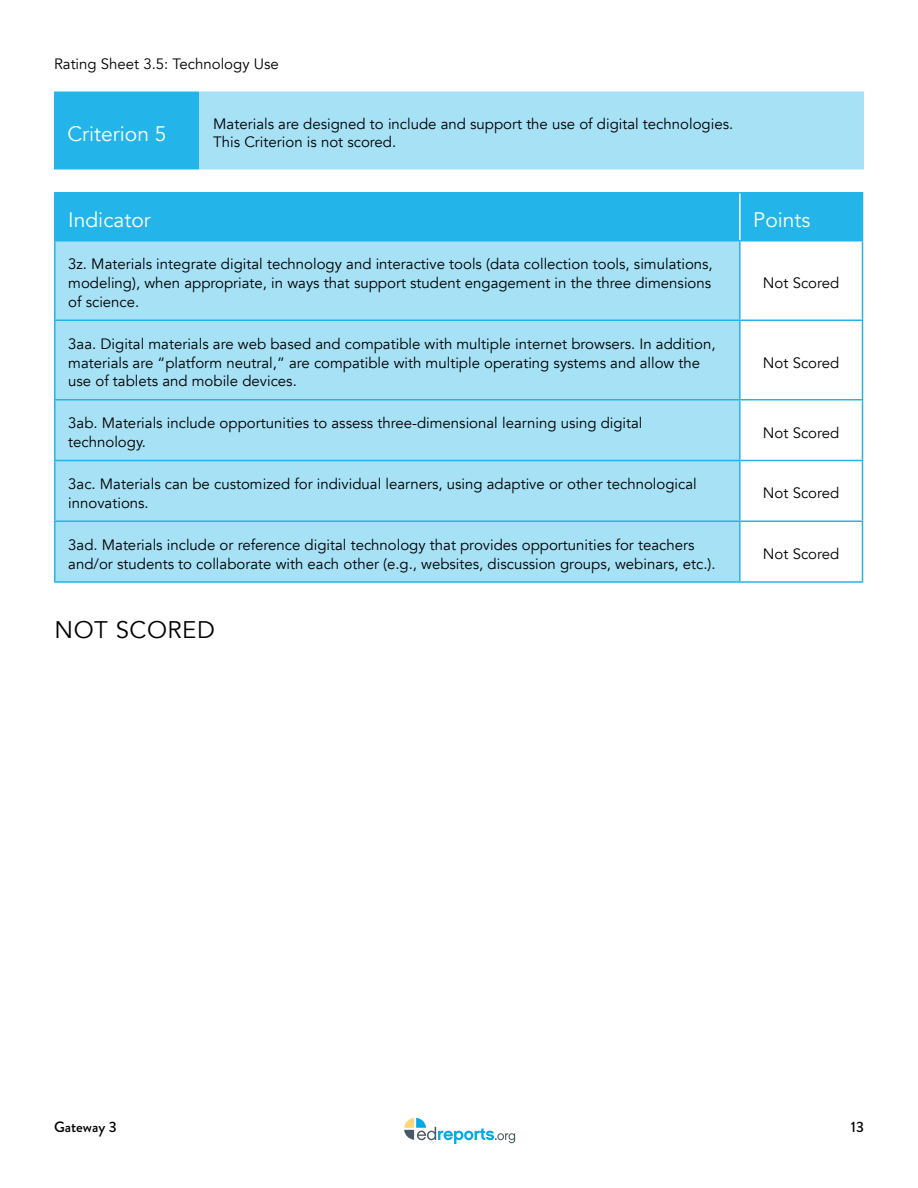
<style>
.page{position:relative;width:918px;height:1188px;background:#fff}
.page>*{position:absolute;margin:0;border:0;box-sizing:border-box;transform-origin:0 0}
.t1{font:500 24px "Avenir";letter-spacing:.02em;color:#000}
.t2{font:900 21px "Avenir";color:#fff}
.t3{font:15px/18.8px "Avenir";color:#000}
.t4{font:900 15px "Avenir";color:#000}
.t5{font:15px "Avenir";color:#000}
.t6{font:500 15px "Brandon Grotesque";color:#000}
</style>
<div class="page">
<svg style="left:404px;top:1118px;width:111px;height:26px"></svg>
<div style="left:54px;top:90px;width:146px;height:81px;background:#23b5e9"></div>
<div style="left:200px;top:90px;width:664px;height:81px;background:#a7e1f6"></div>
<svg style="left:54px;top:90px;width:146px;height:2px"></svg>
<svg style="left:200px;top:90px;width:664px;height:2px"></svg>
<hr style="left:54px;top:170px;width:146px;height:2px;background:#fff">
<hr style="left:200px;top:170px;width:664px;height:2px;background:#fff">
<div style="left:56px;top:194px;width:806px;height:46px;background:#23b5e9"></div>
<div style="left:56px;top:242px;width:683px;height:339px;background:#a7e1f6"></div>
<hr style="left:54px;top:240px;width:686px;height:2px;background:#23b5e9">
<hr style="left:54px;top:242px;width:2px;height:78px;background:#23b5e9">
<hr style="left:740px;top:240px;width:123px;height:2px;background:#23b5e9">
<hr style="left:739px;top:242px;width:2px;height:78px;background:#23b5e9">
<hr style="left:862px;top:242px;width:1px;height:78px;background:#23b5e9">
<hr style="left:54px;top:320px;width:686px;height:1px;background:#23b5e9">
<hr style="left:54px;top:321px;width:2px;height:78px;background:#23b5e9">
<hr style="left:740px;top:320px;width:123px;height:1px;background:#23b5e9">
<hr style="left:739px;top:321px;width:2px;height:78px;background:#23b5e9">
<hr style="left:862px;top:321px;width:1px;height:78px;background:#23b5e9">
<hr style="left:54px;top:399px;width:686px;height:1px;background:#23b5e9">
<hr style="left:54px;top:400px;width:2px;height:60px;background:#23b5e9">
<hr style="left:740px;top:399px;width:123px;height:1px;background:#23b5e9">
<hr style="left:739px;top:400px;width:2px;height:60px;background:#23b5e9">
<hr style="left:862px;top:400px;width:1px;height:60px;background:#23b5e9">
<hr style="left:54px;top:460px;width:686px;height:1px;background:#23b5e9">
<hr style="left:54px;top:461px;width:2px;height:59px;background:#23b5e9">
<hr style="left:740px;top:460px;width:123px;height:1px;background:#23b5e9">
<hr style="left:739px;top:461px;width:2px;height:59px;background:#23b5e9">
<hr style="left:862px;top:461px;width:1px;height:59px;background:#23b5e9">
<hr style="left:54px;top:520px;width:686px;height:2px;background:#23b5e9">
<hr style="left:54px;top:522px;width:2px;height:59px;background:#23b5e9">
<hr style="left:740px;top:520px;width:123px;height:2px;background:#23b5e9">
<hr style="left:739px;top:522px;width:2px;height:59px;background:#23b5e9">
<hr style="left:862px;top:522px;width:1px;height:59px;background:#23b5e9">
<hr style="left:54px;top:581px;width:686px;height:2px;background:#23b5e9">
<hr style="left:740px;top:581px;width:123px;height:2px;background:#23b5e9">
<hr style="left:740px;top:192px;width:123px;height:2px;background:#23b5e9">
<hr style="left:862px;top:194px;width:1px;height:46px;background:#23b5e9">
<hr style="left:54px;top:192px;width:686px;height:2px;background:#23b5e9">
<hr style="left:54px;top:194px;width:2px;height:46px;background:#23b5e9">
<hr style="left:739px;top:194px;width:2px;height:46px;background:#fff">
<p class="t4" style="left:54px;top:55px;width:226px">Rating Sheet 3.5: Technology Use</p>
<h2 class="t2" style="left:68px;top:121px;width:101px">Criterion 5</h2>
<p class="t4" style="left:213px;top:115px;width:521px">Materials are designed to include and support the use of digital technologies.</p>
<p class="t5" style="left:213px;top:133px;width:184px">This Criterion is not scored.</p>
<h2 class="t2" style="left:68px;top:208px;width:84px">Indicator</h2>
<h2 class="t2" style="left:753px;top:208px;width:59px">Points</h2>
<p class="t3" style="left:68px;top:255px;width:646px;text-align:justify">3z. Materials integrate digital technology and interactive tools (data collection tools, simulations, modeling), when appropriate, in ways that support student engagement in the three dimensions of science.</p>
<p class="t4" style="left:763px;top:274px;width:78px">Not Scored</p>
<p class="t3" style="left:68px;top:334px;width:649px">3aa. Digital materials are web based and compatible with multiple internet browsers. In addition, materials are “platform neutral,” are compatible with multiple operating systems and allow the use of tablets and mobile devices.</p>
<p class="t4" style="left:763px;top:353px;width:78px">Not Scored</p>
<p class="t3" style="left:68px;top:414px;width:576px">3ab. Materials include opportunities to assess three-dimensional learning using digital technology.</p>
<p class="t4" style="left:763px;top:424px;width:78px">Not Scored</p>
<p class="t3" style="left:68px;top:475px;width:630px">3ac. Materials can be customized for individual learners, using adaptive or other technological innovations.</p>
<p class="t4" style="left:763px;top:484px;width:78px">Not Scored</p>
<p class="t3" style="left:68px;top:535px;width:649px">3ad. Materials include or reference digital technology that provides opportunities for teachers and/or students to collaborate with each other (e.g., websites, discussion groups, webinars, etc.).</p>
<p class="t4" style="left:763px;top:545px;width:78px">Not Scored</p>
<h1 class="t1" style="left:54px;top:615px;width:162px">NOT SCORED</h1>
<p class="t6" style="left:54px;top:1117px;width:64px">Gateway 3</p>
<p class="t6" style="left:851px;top:1117px;width:15px">13</p>
</div>
